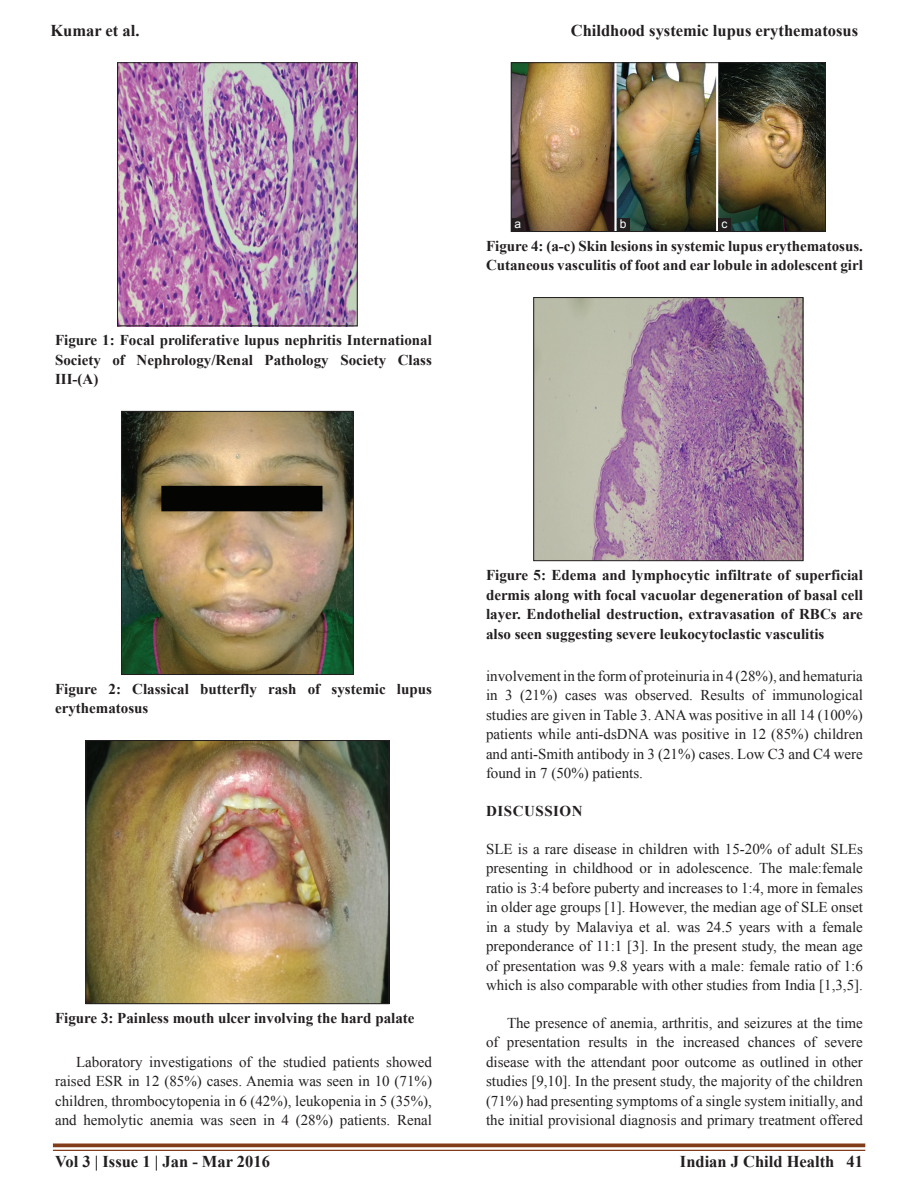
<style>
.page{position:relative;width:918px;height:1188px;background:#fff}
.page>*{position:absolute;margin:0;border:0;box-sizing:border-box;transform-origin:0 0}
.t1{font:700 16.5px "Times New Roman";color:#231f20}
.TX{font:15px/19.5px "Times New Roman";color:#231f20;text-align:justify}
.FGC{font:700 15px/19.5px "Times New Roman";color:#231f20}
.TXFL{font:15px/19.5px "Times New Roman";color:#231f20;text-align:justify}
.FGC-2{font:700 15px "Times New Roman";letter-spacing:.035em;color:#231f20}
.LABEL{font:12px "Arial";color:#fff}
</style>
<div class="page">
<svg style="left:53px;top:1143px;width:812px;height:4px;fill:#813c1a"></svg>
<hr style="left:53px;top:1150px;width:812px;height:1px;background:#813c1a">
<img style="left:123px;top:413px;width:228px;height:260px">
<div style="left:121px;top:411px;width:232px;height:264px;border:1px solid #231f20"></div>
<img style="left:88px;top:742px;width:299px;height:260px">
<div style="left:86px;top:740px;width:303px;height:264px;border:1px solid #231f20"></div>
<img style="left:119px;top:65px;width:236px;height:259px">
<div style="left:117px;top:63px;width:240px;height:263px;border:1px solid #231f20"></div>
<img style="left:536px;top:299px;width:265px;height:260px">
<div style="left:534px;top:297px;width:269px;height:264px;border:1px solid #231f20"></div>
<img style="left:513px;top:65px;width:311px;height:165px">
<div style="left:511px;top:63px;width:315px;height:169px;border:1px solid #231f20"></div>
<div style="left:511px;top:218px;width:13px;height:13px;background:#231f20"></div>
<div style="left:617px;top:219px;width:13px;height:12px;background:#231f20"></div>
<div style="left:718px;top:218px;width:13px;height:13px;background:#231f20"></div>
<p class="t1" style="left:50px;top:18px;width:91px">Kumar et al.</p>
<p class="t1" style="left:571px;top:18px;width:289px">Childhood systemic lupus erythematosus</p>
<p class="LABEL" style="left:514px;top:216px;width:8px">a</p>
<p class="LABEL" style="left:620px;top:216px;width:8px">b</p>
<p class="LABEL" style="left:722px;top:216px;width:7px">c</p>
<p class="FGC" style="left:55px;top:330px;width:378px;text-align:justify">Figure 1: Focal proliferative lupus nephritis International Society of Nephrology/Renal Pathology Society Class III-(A)</p>
<p class="FGC" style="left:486px;top:236px;width:378px">Figure 4: (a-c) Skin lesions in systemic lupus erythematosus.<br>Cutaneous vasculitis of foot and ear lobule in adolescent girl</p>
<p class="FGC" style="left:55px;top:679px;width:378px">Figure 2: Classical butterfly rash of systemic lupus erythematosus</p>
<p class="FGC" style="left:55px;top:1008px;width:361px">Figure 3: Painless mouth ulcer involving the hard palate</p>
<p class="TX" style="left:55px;top:1052px;width:378px;text-indent:21px">Laboratory investigations of the studied patients showed raised ESR in 12 (85%) cases. Anemia was seen in 10 (71%) children, thrombocytopenia in 6 (42%), leukopenia in 5 (35%), and hemolytic anemia was seen in 4 (28%) patients. Renal</p>
<p class="FGC" style="left:486px;top:565px;width:378px;text-align:justify">Figure 5: Edema and lymphocytic infiltrate of superficial dermis along with focal vacuolar degeneration of basal cell layer. Endothelial destruction, extravasation of RBCs are also seen suggesting severe leukocytoclastic vasculitis</p>
<p class="TX" style="left:486px;top:665px;width:378px">involvement in the form of proteinuria in 4 (28%), and hematuria in 3 (21%) cases was observed. Results of immunological studies are given in Table 3. ANA was positive in all 14 (100%) patients while anti-dsDNA was positive in 12 (85%) children and anti-Smith antibody in 3 (21%) cases. Low C3 and C4 were found in 7 (50%) patients.</p>
<h1 class="FGC-2" style="left:486px;top:801px;width:98px">DISCUSSION</h1>
<p class="TXFL" style="left:486px;top:839px;width:378px">SLE is a rare disease in children with 15-20% of adult SLEs presenting in childhood or in adolescence. The male:female ratio is 3:4 before puberty and increases to 1:4, more in females in older age groups [1]. However, the median age of SLE onset in a study by Malaviya et al. was 24.5 years with a female preponderance of 11:1 [3]. In the present study, the mean age of presentation was 9.8 years with a male: female ratio of 1:6 which is also comparable with other studies from India [1,3,5].</p>
<p class="TX" style="left:486px;top:1013px;width:378px;text-indent:21px">The presence of anemia, arthritis, and seizures at the time of presentation results in the increased chances of severe disease with the attendant poor outcome as outlined in other studies [9,10]. In the present study, the majority of the children (71%) had presenting symptoms of a single system initially, and the initial provisional diagnosis and primary treatment offered</p>
<p class="t1" style="left:55px;top:1150px;width:216px">Vol 3 | Issue 1 | Jan - Mar 2016</p>
<p class="t1" style="left:680px;top:1150px;width:185px">Indian J Child Health 41</p>
</div>
